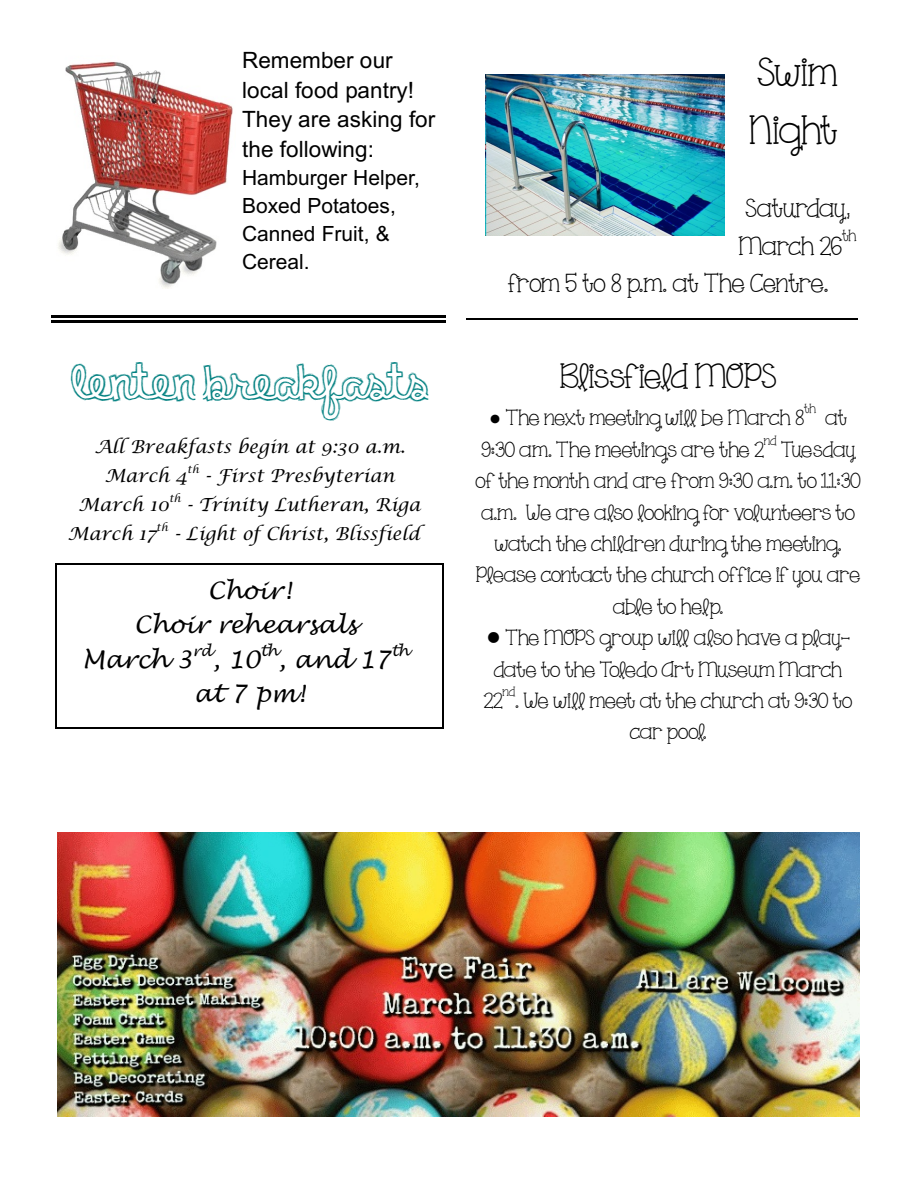
<style>
.page{position:relative;width:918px;height:1188px;background:#fff}
.page>*{position:absolute;margin:0;border:0;box-sizing:border-box;transform-origin:0 0}
.t1{font:42px/58.2px "KG One Thing";color:#000}
.t2{font:36px "KG One Thing";letter-spacing:-.015em;color:#000}
.t3{font:27px/37.5px "KG One Thing";color:#000}
.t4{font:27px "clementinesketch";color:#008080}
.t5{font:italic 24px "Lucida Handwriting";color:#000}
.t6{font:22.5px/31.3px "KG One Thing";letter-spacing:-.005em;color:#000}
.t7{font:22.5px/29.5px "Arial";color:#000}
.t8{font:21px/27.9px "Arial";color:#000}
.t9{font:italic 18px/29.1px "Lucida Calligraphy";color:#000}
.t10{font:16.5px "KG One Thing";color:#000}
.t11{font:italic 15px "Lucida Handwriting";color:#000}
.t12{font:13.5px "KG One Thing";color:#000}
.t13{font:italic 10.5px "Lucida Calligraphy";color:#000}
</style>
<div class="page">
<img style="left:58px;top:62px;width:175px;height:227px">
<hr style="left:55px;top:563px;width:2px;height:166px;background:#000">
<hr style="left:442px;top:563px;width:2px;height:166px;background:#000">
<hr style="left:55px;top:563px;width:388px;height:1px;background:#000">
<hr style="left:55px;top:728px;width:388px;height:1px;background:#000">
<img style="left:58px;top:833px;width:801px;height:283px">
<img style="left:486px;top:75px;width:239px;height:160px">
<hr style="left:52px;top:316px;width:394px;height:2px;background:#000">
<hr style="left:52px;top:320px;width:394px;height:3px;background:#000">
<hr style="left:466px;top:318px;width:391px;height:1px;background:#000">
<p class="t7" style="left:242px;top:47px;width:195px">Remember our local food pantry!<br>They are asking for the following:</p>
<p class="t8" style="left:242px;top:165px;width:179px">Hamburger Helper,<br>Boxed Potatoes,<br>Canned Fruit, &amp;<br>Cereal.</p>
<p class="t4" style="left:71px;top:382px;width:358px">Lenten breakfasts</p>
<p class="t9" style="left:105px;top:433px;width:302px;text-indent:-10px">All Breakfasts begin at 9:30 a.m.<br>March 4</p>
<p class="t13" style="left:187px;top:464px;width:13px">th</p>
<p class="t9" style="left:205px;top:462px;width:191px">- First Presbyterian</p>
<p class="t9" style="left:79px;top:492px;width:92px">March 10</p>
<p class="t13" style="left:169px;top:493px;width:13px">th</p>
<p class="t9" style="left:187px;top:492px;width:235px">- Trinity Lutheran, Riga</p>
<p class="t9" style="left:68px;top:521px;width:90px">March 17</p>
<p class="t13" style="left:156px;top:522px;width:13px">th</p>
<p class="t9" style="left:174px;top:521px;width:247px">- Light of Christ, Blissfield</p>
<p class="t5" style="left:208px;top:579px;width:85px">Choir!</p>
<p class="t5" style="left:134px;top:613px;width:224px">Choir rehearsals</p>
<p class="t5" style="left:82px;top:647px;width:112px">March 3</p>
<p class="t11" style="left:193px;top:643px;width:21px">rd</p>
<p class="t5" style="left:277px;top:647px;width:115px">, and 17</p>
<p class="t11" style="left:391px;top:643px;width:19px">th</p>
<p class="t5" style="left:194px;top:682px;width:113px">at 7 pm!</p>
<p class="t11" style="left:260px;top:643px;width:19px">th</p>
<p class="t5" style="left:212px;top:647px;width:50px">, 10</p>
<h1 class="t1" style="left:750px;top:45px;width:90px">Swim<br>Night</h1>
<p class="t3" style="left:739px;top:191px;width:113px">Saturday,<br>March 26</p>
<p class="t10" style="left:842px;top:226px;width:16px">th</p>
<p class="t3" style="left:508px;top:266px;width:322px">from 5 to 8 p.m. at The Centre.</p>
<h2 class="t2" style="left:560px;top:355px;width:218px">Blissfield MOPS</h2>
<p class="t6" style="left:506px;top:404px;width:300px">The next meeting will be March 8</p>
<p class="t12" style="left:804px;top:401px;width:14px">th</p>
<p class="t6" style="left:825px;top:404px;width:23px">at</p>
<p class="t12" style="left:764px;top:433px;width:14px">nd</p>
<p class="t6" style="left:781px;top:435px;width:75px">Tuesday</p>
<p class="t6" style="left:475px;top:467px;width:387px">of the month and are from 9:30 a.m. to 11:30</p>
<p class="t6" style="left:481px;top:498px;width:375px">a.m. We are also looking for volunteers to</p>
<p class="t6" style="left:495px;top:529px;width:348px">watch the children during the meeting.</p>
<p class="t6" style="left:476px;top:561px;width:386px">Please contact the church office if you are</p>
<p class="t6" style="left:613px;top:592px;width:112px">able to help.</p>
<p class="t6" style="left:505px;top:624px;width:346px">The MOPS group will also have a play-</p>
<p class="t6" style="left:494px;top:655px;width:350px">date to the Toledo Art Museum March</p>
<p class="t6" style="left:484px;top:687px;width:20px">22</p>
<p class="t6" style="left:481px;top:435px;width:284px">9:30 am. The meetings are the 2</p>
<p class="t12" style="left:502px;top:684px;width:14px">nd</p>
<p class="t6" style="left:630px;top:686px;width:224px;text-indent:-115px">. We will meet at the church at 9:30 to car pool.</p>
</div>
